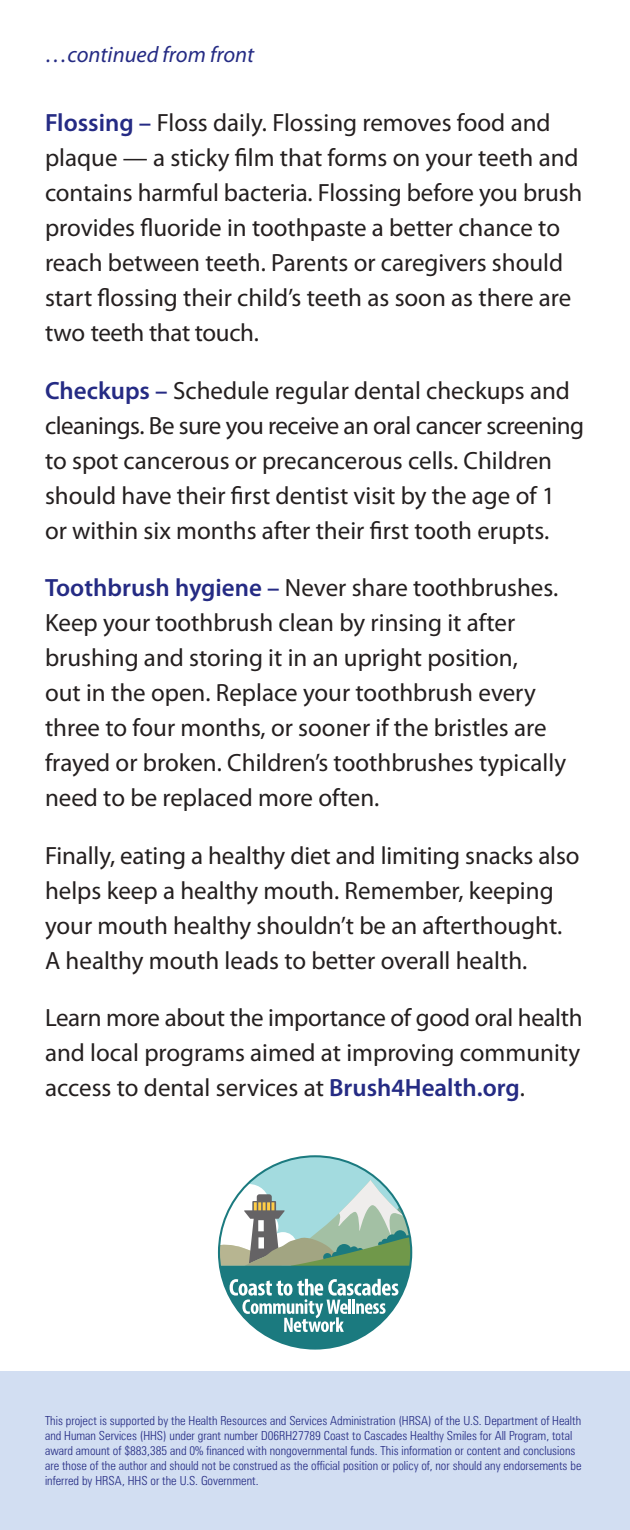
<style>
.page{position:relative;width:630px;height:1530px;background:#fff}
.page>*{position:absolute;margin:0;border:0;box-sizing:border-box;transform-origin:0 0}
.t1{font:25px/35px "Myriad Pro";color:#241f1f}
.t2{font:italic 22.5px "Myriad Pro";color:#252b84}
.t3{font:300 condensed 12.5px/15px "Zurich BT";color:#252b84}
.s1{font-weight:600;color:#252b84}
</style>
<div class="page">
<div style="left:0;top:1372px;width:630px;height:158px;background:#d2def2"></div>
<svg style="left:219px;top:1156px;width:192px;height:193px"></svg>
<p class="t2" style="left:45px;top:40px;width:211px">…continued from front</p>
<p class="t1" style="left:45px;top:105px;width:539px"><span class="s1">Flossing –</span> Floss daily. Flossing removes food and plaque — a sticky film that forms on your teeth and contains harmful bacteria. Flossing before you brush provides fluoride in toothpaste a better chance to reach between teeth. Parents or caregivers should start flossing their child’s teeth as soon as there are two teeth that touch.</p>
<p class="t1" style="left:45px;top:372px;width:541px"><span class="s1">Checkups –</span> Schedule regular dental checkups and cleanings. Be sure you receive an oral cancer screening to spot cancerous or precancerous cells. Children should have their first dentist visit by the age of 1<br>or within six months after their first tooth erupts.</p>
<p class="t1" style="left:45px;top:570px;width:523px"><span class="s1">Toothbrush hygiene –</span> Never share toothbrushes.<br>Keep your toothbrush clean by rinsing it after brushing and storing it in an upright position,<br>out in the open. Replace your toothbrush every three to four months, or sooner if the bristles are frayed or broken. Children’s toothbrushes typically need to be replaced more often.</p>
<p class="t1" style="left:45px;top:837px;width:536px">Finally, eating a healthy diet and limiting snacks also helps keep a healthy mouth. Remember, keeping your mouth healthy shouldn’t be an afterthought.<br>A healthy mouth leads to better overall health.</p>
<p class="t1" style="left:45px;top:1000px;width:539px;text-align:justify">Learn more about the importance of good oral health and local programs aimed at improving community access to dental services at <span class="s1">Brush4Health.org</span>.</p>
<p class="t3" style="left:45px;top:1413px;width:538px">This project is supported by the Health Resources and Services Administration (HRSA) of the U.S. Department of Health and Human Services (HHS) under grant number D06RH27789 Coast to Cascades Healthy Smiles for All Program, total award amount of $883,385 and 0% financed with nongovernmental funds. This information or content and conclusions are those of the author and should not be construed as the official position or policy of, nor should any endorsements be inferred by HRSA, HHS or the U.S. Government.</p>
</div>
